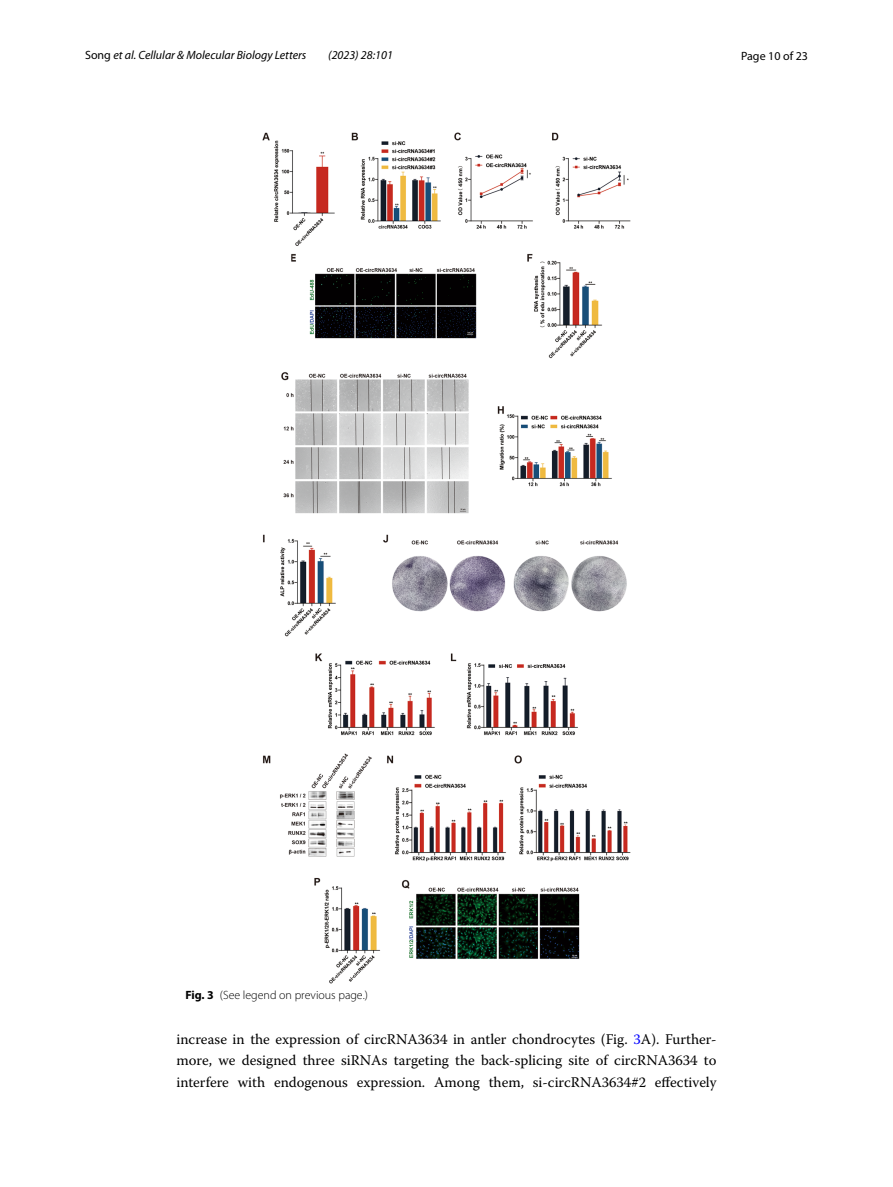
<style>
.page{position:relative;width:893px;height:1187px;background:#fff}
.page>*{position:absolute;margin:0;border:0;box-sizing:border-box;transform-origin:0 0}
.t1{font:14.7px/21.3px "Warnock Pro";color:#000;text-align:justify}
.t2{font:italic 12px "Myriad Pro";color:#000}
.t3{font:300 12px "Myriad Pro";color:#000}
.t4{font:12px "Myriad Pro";color:#000}
.s1{font-style:normal}
.s2{font-weight:700}
.s3{color:#00f}
</style>
<div class="page">
<img style="left:262px;top:133px;width:369px;height:850px">
<p class="t2" style="left:85px;top:48px;width:223px"><span class="s1">Song</span> et al. Cellular &amp; Molecular Biology Letters</p>
<p class="t2" style="left:328px;top:48px;width:66px">(2023) 28:101</p>
<p class="t4" style="left:741px;top:48px;width:68px">Page 10 of 23</p>
<p class="t3" style="left:185px;top:988px;width:184px"><span class="s2">Fig. 3</span> (See legend on previous page.)</p>
<p class="t1" style="left:176px;top:1028px;width:542px">increase in the expression of circRNA3634 in antler chondrocytes (Fig. <span class="s3">3</span>A). Further&shy;more, we designed three siRNAs targeting the back-splicing site of circRNA3634 to interfere with endogenous expression. Among them, si-circRNA3634#2 effectively</p>
</div>
